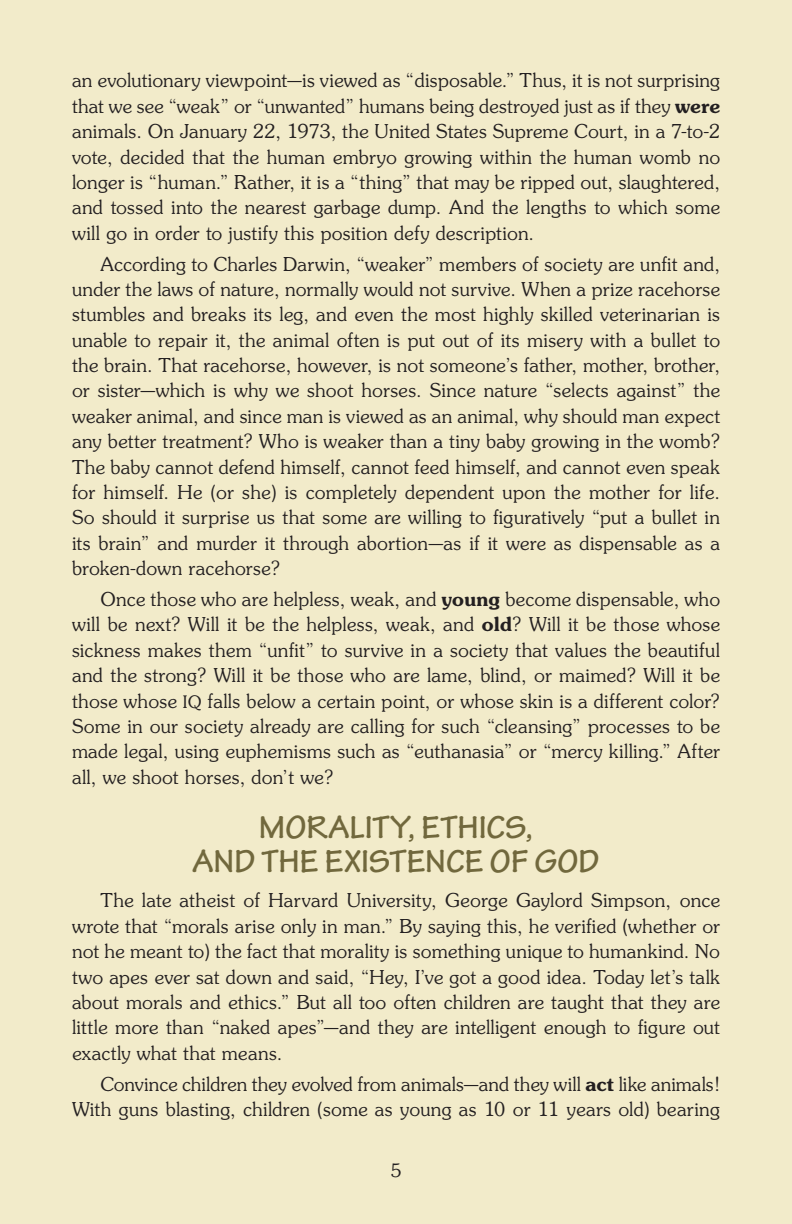
<style>
.page{position:relative;width:792px;height:1224px;background:#f2ebca}
.page>*{position:absolute;margin:0;border:0;box-sizing:border-box;transform-origin:0 0}
.Head_level_1{font:700 34px/34.4px "Tekton Pro";color:#71683d;text-align:center}
.Body_Text{font:21px/25.4px "Souvenir Light DTC";letter-spacing:.015em;color:#231f20;text-align:justify}
.t1{font:20px "Souvenir Light DTC";color:#231f20}
.s1{font-family:"Souvenir Demi DTC"}
.s2{font-size:18.8px}
</style>
<div class="page">
<p class="Body_Text" style="left:72px;top:68px;width:650px">an evolutionary viewpoint—is viewed as “disposable.” Thus, it is not surprising that we see “weak” or “unwanted” humans being destroyed just as if they <span class="s1">were </span>animals. On January 22, 1973, the United States Supreme Court, in a 7-to-2 vote, decided that the human embryo growing within the human womb no longer is “human.” Rather, it is a “thing” that may be ripped out, slaughtered, and tossed into the nearest garbage dump. And the lengths to which some will go in order to justify this position defy description.</p>
<p class="Body_Text" style="left:72px;top:252px;width:650px;text-indent:28px">According to Charles Darwin, “weaker” members of society are unfit and, under the laws of nature, normally would not survive. When a prize racehorse stumbles and breaks its leg, and even the most highly skilled veterinarian is unable to repair it, the animal often is put out of its misery with a bullet to the brain. That racehorse, however, is not someone’s father, mother, brother, or sister—which is why we shoot horses. Since nature “selects against” the weaker animal, and since man is viewed as an animal, why should man expect any better treatment? Who is weaker than a tiny baby growing in the womb?<br>The baby cannot defend himself, cannot feed himself, and cannot even speak for himself. He (or she) is completely dependent upon the mother for life.<br>So should it surprise us that some are willing to figuratively “put a bullet in its brain” and murder it through abortion—as if it were as dispensable as a broken-down racehorse?</p>
<p class="Body_Text" style="left:72px;top:587px;width:650px;text-indent:28px">Once those who are helpless, weak, and <span class="s1">young</span> become dispensable, who will be next? Will it be the helpless, weak, and <span class="s1">old</span>? Will it be those whose sickness makes them “unfit” to survive in a society that values the beautiful and the strong? Will it be those who are lame, blind, or maimed? Will it be those whose <span class="s2">IQ</span> falls below a certain point, or whose skin is a different color?<br>Some in our society already are calling for such “cleansing” processes to be made legal, using euphemisms such as “euthanasia” or “mercy killing.” After all, we shoot horses, don’t we?</p>
<p class="Head_level_1" style="left:192px;top:810px;width:409px">MORALITY, ETHICS,<br>AND THE EXISTENCE OF GOD</p>
<p class="Body_Text" style="left:72px;top:888px;width:650px;text-indent:28px">The late atheist of Harvard University, George Gaylord Simpson, once wrote that “morals arise only in man.” By saying this, he verified (whether or not he meant to) the fact that morality is something unique to humankind. No two apes ever sat down and said, “Hey, I’ve got a good idea. Today let’s talk about morals and ethics.” But all too often children are taught that they are little more than “naked apes”—and they are intelligent enough to figure out exactly what that means.</p>
<p class="Body_Text" style="left:72px;top:1072px;width:649px;text-align:right">Convince children they evolved from animals—and they will <span class="s1">act</span> like animals!<br>With guns blasting, children (some as young as 10 or 11 years old) bearing</p>
<p class="t1" style="left:391px;top:1160px;width:12px">5</p>
</div>
